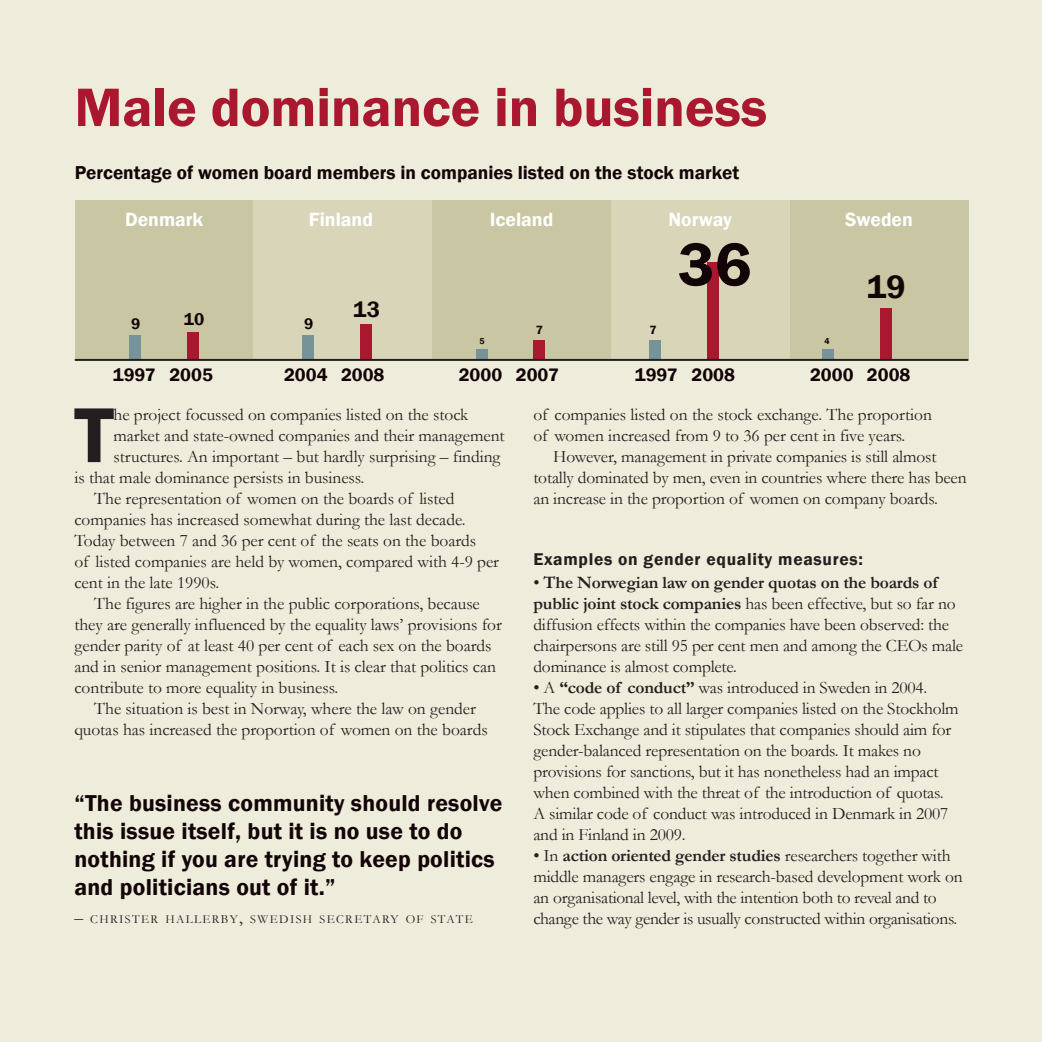
<style>
.page{position:relative;width:1042px;height:1042px;background:#eeeddb}
.page>*{position:absolute;margin:0;border:0;box-sizing:border-box;transform-origin:0 0}
.brød_innrykk{font:600 80.5px "Franklin Gothic";color:#231f20}
.t1{font:600 63px "Franklin Gothic";color:#130407}
.brød_innrykk-2{font:600 56px "Franklin Gothic";letter-spacing:-.005em;color:#a9182f}
.t2{font:600 33.25px "Franklin Gothic";color:#130407}
.innhold_sitat{font:600 23.62px/28px "Franklin Gothic";letter-spacing:.01em;color:#130407}
.t3{font:600 22.75px "Franklin Gothic";color:#130407}
.t4{font:600 19.6px "Franklin Gothic";color:#fff}
.t5{font:600 19.25px "Franklin Gothic";color:#130407}
.t6{font:600 18.55px "Franklin Gothic";color:#130407}
.brød_innrykk-3{font:17.5px/21px "Garamond";letter-spacing:-.01em;color:#231f20}
.mellomtittel{font:600 17.5px "Franklin Gothic";letter-spacing:.04em;color:#231f20}
.t7{font:600 17.5px "Franklin Gothic";color:#130407}
.t8{font:600 15.75px "Franklin Gothic";color:#130407}
.innhold_sitert{font:12.25px "Garamond";letter-spacing:.115em;color:#231f20}
.t9{font:600 12.25px "Franklin Gothic";color:#130407}
.t10{font:600 8.75px "Franklin Gothic";color:#130407}
.s1{font-size:17.5px}
.s2{font-weight:700}
</style>
<div class="page">
<div style="left:75px;top:200px;width:178px;height:159px;background:#c9c6a3"></div>
<div style="left:253px;top:200px;width:179px;height:159px;background:#d8d5b9"></div>
<div style="left:611px;top:200px;width:179px;height:159px;background:#d8d5b9"></div>
<div style="left:432px;top:200px;width:179px;height:159px;background:#c9c6a3"></div>
<div style="left:790px;top:200px;width:178px;height:159px;background:#c9c6a3"></div>
<div style="left:129px;top:335px;width:12px;height:25px;background:#77939a"></div>
<div style="left:187px;top:333px;width:12px;height:27px;background:#a9182f"></div>
<div style="left:303px;top:335px;width:11px;height:25px;background:#77939a"></div>
<div style="left:360px;top:325px;width:12px;height:35px;background:#a9182f"></div>
<div style="left:476px;top:349px;width:11px;height:11px;background:#77939a"></div>
<div style="left:534px;top:341px;width:11px;height:19px;background:#a9182f"></div>
<div style="left:649px;top:341px;width:12px;height:19px;background:#77939a"></div>
<div style="left:707px;top:262px;width:11px;height:98px;background:#a9182f"></div>
<div style="left:822px;top:349px;width:12px;height:11px;background:#77939a"></div>
<div style="left:880px;top:308px;width:12px;height:52px;background:#a9182f"></div>
<hr style="left:75px;top:359px;width:893px;height:2px;background:#231f20">
<p class="brød_innrykk-2" style="left:74px;top:73px;width:694px">Male dominance in business</p>
<p class="t5" style="left:75px;top:161px;width:666px">Percentage of women board members in companies listed on the stock market</p>
<p class="t4" style="left:125px;top:207px;width:80px">Denmark</p>
<p class="t4" style="left:309px;top:207px;width:66px">Finland</p>
<p class="t4" style="left:490px;top:207px;width:65px">Iceland</p>
<p class="t4" style="left:668px;top:207px;width:65px">Norway</p>
<p class="t4" style="left:845px;top:207px;width:69px">Sweden</p>
<p class="t8" style="left:131px;top:314px;width:11px">9</p>
<p class="t7" style="left:184px;top:309px;width:22px">10</p>
<p class="t8" style="left:304px;top:314px;width:11px">9</p>
<p class="t3" style="left:353px;top:295px;width:29px">13</p>
<p class="t9" style="left:536px;top:322px;width:9px">7</p>
<p class="t9" style="left:649px;top:322px;width:9px">7</p>
<p class="t1" style="left:678px;top:226px;width:75px">36</p>
<p class="t10" style="left:479px;top:336px;width:7px">5</p>
<p class="t10" style="left:824px;top:336px;width:7px">4</p>
<p class="t2" style="left:866px;top:267px;width:40px">19</p>
<p class="t6" style="left:113px;top:363px;width:44px">1997</p>
<p class="t6" style="left:169px;top:363px;width:45px">2005</p>
<p class="t6" style="left:284px;top:363px;width:45px">2004</p>
<p class="t6" style="left:341px;top:363px;width:45px">2008</p>
<p class="t6" style="left:459px;top:363px;width:45px">2000</p>
<p class="t6" style="left:516px;top:363px;width:45px">2007</p>
<p class="t6" style="left:635px;top:363px;width:44px">1997</p>
<p class="t6" style="left:691px;top:363px;width:45px">2008</p>
<p class="t6" style="left:810px;top:363px;width:45px">2000</p>
<p class="t6" style="left:867px;top:363px;width:45px">2008</p>
<p class="brød_innrykk" style="left:74px;top:386px;width:41px">T</p>
<p class="brød_innrykk-3" style="left:113px;top:404px;width:356px">he project focussed on companies listed on the stock</p>
<p class="brød_innrykk-3" style="left:113px;top:425px;width:393px">market and state-owned companies and their management</p>
<p class="brød_innrykk-3" style="left:113px;top:446px;width:388px">structures. An important – but hardly surprising – finding</p>
<p class="brød_innrykk-3" style="left:74px;top:467px;width:291px">is that male dominance persists in business.</p>
<p class="brød_innrykk-3" style="left:74px;top:488px;width:426px;text-indent:20px">The representation of women on the boards of listed companies has increased somewhat during the last decade.<br>Today between 7 and 36 per cent of the seats on the boards<br>of listed companies are held by women, compared with 4-9 per cent in the late 1990s.</p>
<p class="brød_innrykk-3" style="left:74px;top:593px;width:429px;text-indent:20px">The figures are higher in the public corporations, because they are generally influenced by the equality laws’ provisions for gender parity of at least 40 per cent of each sex on the boards and in senior management positions. It is clear that politics can contribute to more equality in business.</p>
<p class="brød_innrykk-3" style="left:74px;top:698px;width:415px;text-align:center">The situation is best in Norway, where the law on gender quotas has increased the proportion of women on the boards</p>
<p class="innhold_sitat" style="left:74px;top:789px;width:429px">“The business community should resolve this issue itself, but it is no use to do nothing if you are trying to keep politics and politicians out of it.”</p>
<p class="innhold_sitert" style="left:74px;top:910px;width:400px"><span class="s1">–</span> CHRISTER HALLERBY<span class="s1">,</span> SWEDISH SECRETARY OF STATE</p>
<p class="brød_innrykk-3" style="left:533px;top:404px;width:400px">of companies listed on the stock exchange. The proportion of women increased from 9 to 36 per cent in five years.</p>
<p class="brød_innrykk-3" style="left:533px;top:446px;width:435px;text-indent:20px">However, management in private companies is still almost totally dominated by men, even in countries where there has been an increase in the proportion of women on company boards.</p>
<p class="mellomtittel" style="left:533px;top:549px;width:331px">Examples on gender equality measures:</p>
<p class="brød_innrykk-3" style="left:533px;top:572px;width:431px">• <span class="s2">The Norwegian law on gender quotas on the boards of public joint stock companies</span> has been effective, but so far no diffusion effects within the companies have been observed: the chairpersons are still 95 per cent men and among the CEOs male dominance is almost complete.</p>
<p class="brød_innrykk-3" style="left:533px;top:677px;width:427px">• A <span class="s2">“code of conduct”</span> was introduced in Sweden in 2004.<br>The code applies to all larger companies listed on the Stockholm Stock Exchange and it stipulates that companies should aim for gender-balanced representation on the boards. It makes no provisions for sanctions, but it has nonetheless had an impact when combined with the threat of the introduction of quotas.<br>A similar code of conduct was introduced in Denmark in 2007 and in Finland in 2009.</p>
<p class="brød_innrykk-3" style="left:533px;top:845px;width:431px">• In <span class="s2">action oriented gender studies</span> researchers together with middle managers engage in research-based development work on an organisational level, with the intention both to reveal and to change the way gender is usually constructed within organisations.</p>
</div>
